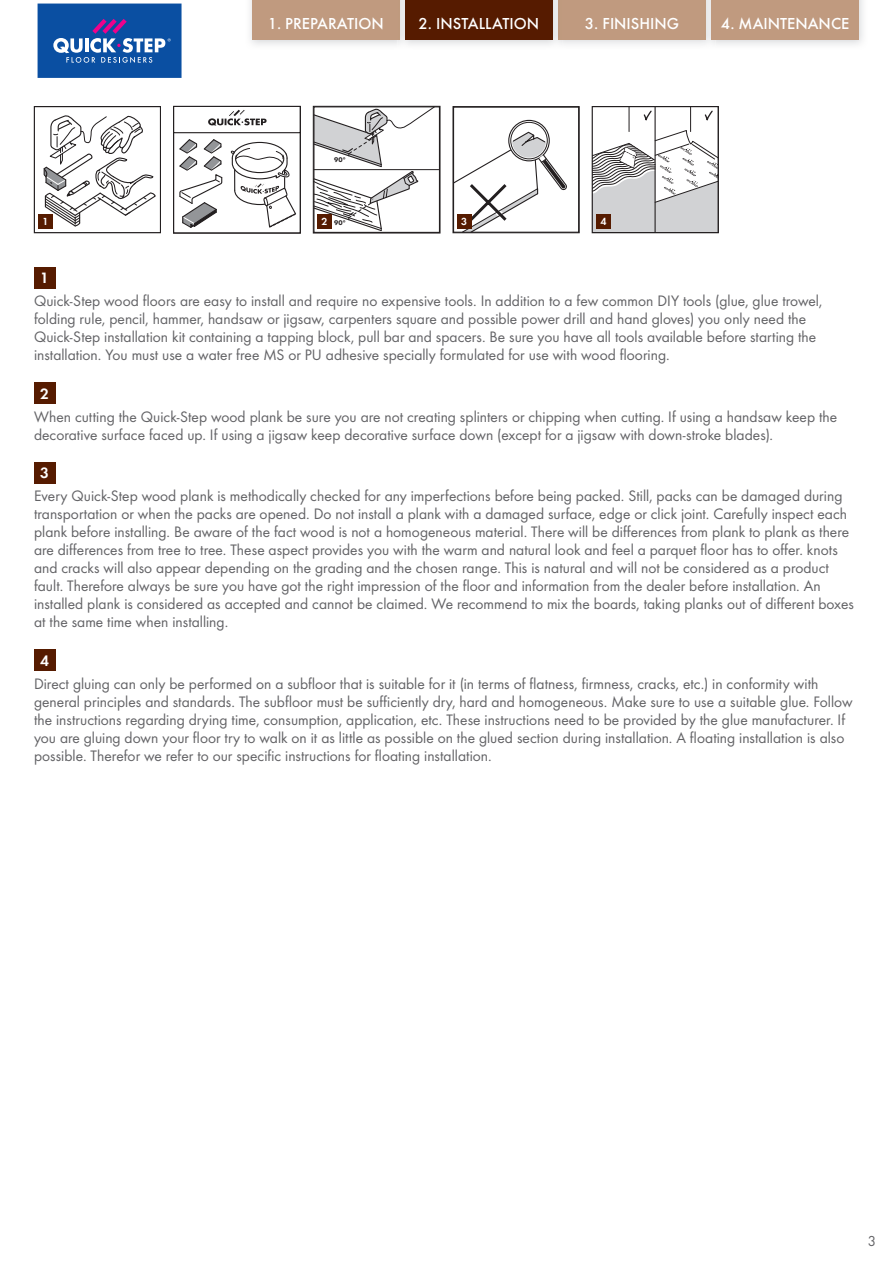
<style>
.page{position:relative;width:893px;height:1263px;background:#fff}
.page>*{position:absolute;margin:0;border:0;box-sizing:border-box;transform-origin:0 0}
.t1{font:500 16.5px "Futura";color:#fff}
.t2{font:15.75px/18px "Futura Boo";letter-spacing:.005em;color:#636366}
.t3{font:15.6px "Futura Dem";color:#fff}
.t4{font:15px "Futura Boo";color:#636366}
.t5{font:10.65px "Futura Dem";color:#fff}
.t6{font:800 7.05px "Futura PT";color:#231f20}
.s1{font-family:"Futura Dem";font-weight:400;font-size:10.65px;color:#fff}
</style>
<div class="page">
<img style="left:250px;top:0;width:308px;height:45px">
<div style="left:252px;top:0;width:147px;height:39px;background:#c09a7f"></div>
<div style="left:558px;top:0;width:148px;height:39px;background:#c09a7f"></div>
<img style="left:398px;top:0;width:11px;height:45px">
<img style="left:398px;top:0;width:1px;height:39px">
<div style="left:405px;top:0;width:148px;height:39px;background:#561b00"></div>
<img style="left:704px;top:0;width:11px;height:47px">
<img style="left:704px;top:0;width:2px;height:39px">
<div style="left:711px;top:0;width:148px;height:39px;background:#c09a7f"></div>
<svg style="left:37px;top:3px;width:145px;height:75px;background:#2860ab"></svg>
<div style="left:508px;top:120px;width:42px;height:41px;border:1px solid #231f20;border-radius:50%"></div>
<svg style="left:455px;top:122px;width:112px;height:109px"></svg>
<div style="left:453px;top:106px;width:126px;height:127px;border:1px solid #231f20"></div>
<svg style="left:594px;top:108px;width:123px;height:123px"></svg>
<div style="left:592px;top:106px;width:127px;height:127px;border:1px solid #231f20"></div>
<svg style="left:43px;top:115px;width:113px;height:112px"></svg>
<div style="left:34px;top:106px;width:127px;height:127px;border:1px solid #231f20"></div>
<div style="left:38px;top:214px;width:15px;height:15px;background:#561b00"></div>
<div style="left:457px;top:214px;width:14px;height:15px;background:#561b00"></div>
<div style="left:596px;top:214px;width:14px;height:15px;background:#561b00"></div>
<svg style="left:179px;top:139px;width:44px;height:89px"></svg>
<div style="left:174px;top:106px;width:126px;height:27px;border:1px solid #231f20"></div>
<svg style="left:208px;top:109px;width:59px;height:17px"></svg>
<svg style="left:230px;top:141px;width:66px;height:87px"></svg>
<div style="left:173px;top:106px;width:128px;height:127px;border:1px solid #231f20"></div>
<hr style="left:314px;top:169px;width:125px;height:1px;background:#231f20">
<svg style="left:315px;top:108px;width:120px;height:123px"></svg>
<div style="left:313px;top:106px;width:127px;height:127px;border:1px solid #231f20"></div>
<div style="left:317px;top:214px;width:15px;height:15px;background:#561b00"></div>
<div style="left:34px;top:267px;width:21px;height:21px;background:#561b00"></div>
<div style="left:34px;top:383px;width:21px;height:21px;background:#561b00"></div>
<div style="left:34px;top:462px;width:21px;height:21px;background:#561b00"></div>
<div style="left:34px;top:650px;width:21px;height:21px;background:#561b00"></div>
<p class="t1" style="left:268px;top:13px;width:118px">1. PREPARATION</p>
<p class="t1" style="left:419px;top:13px;width:122px">2. INSTALLATION</p>
<p class="t1" style="left:585px;top:13px;width:96px">3. FINISHING</p>
<p class="t1" style="left:721px;top:13px;width:130px">4. MAINTENANCE</p>
<p class="t6" style="left:334px;top:155px;width:14px">90°</p>
<p class="t5" style="left:42px;top:215px;width:8px">1</p>
<p class="t5" style="left:461px;top:215px;width:8px">3</p>
<p class="t5" style="left:600px;top:215px;width:8px">4</p>
<p class="t6" style="left:322px;top:218px;width:26px"><span class="s1">2</span> 90°</p>
<p class="t3" style="left:40px;top:269px;width:10px">1</p>
<p class="t2" style="left:34px;top:292px;width:790px">Quick-Step wood floors are easy to install and require no expensive tools. In addition to a few common DIY tools (glue, glue trowel, folding rule, pencil, hammer, handsaw or jigsaw, carpenters square and possible power drill and hand gloves) you only need the Quick-Step installation kit containing a tapping block, pull bar and spacers. Be sure you have all tools available before starting the installation. You must use a water free MS or PU adhesive specially formulated for use with wood flooring.</p>
<p class="t3" style="left:40px;top:384px;width:10px">2</p>
<p class="t2" style="left:34px;top:407px;width:805px">When cutting the Quick-Step wood plank be sure you are not creating splinters or chipping when cutting. If using a handsaw keep the decorative surface faced up. If using a jigsaw keep decorative surface down (except for a jigsaw with down-stroke blades).</p>
<p class="t3" style="left:40px;top:464px;width:10px">3</p>
<p class="t2" style="left:34px;top:487px;width:822px">Every Quick-Step wood plank is methodically checked for any imperfections before being packed. Still, packs can be damaged during transportation or when the packs are opened. Do not install a plank with a damaged surface, edge or click joint. Carefully inspect each plank before installing. Be aware of the fact wood is not a homogeneous material. There will be differences from plank to plank as there are differences from tree to tree. These aspect provides you with the warm and natural look and feel a parquet floor has to offer. knots and cracks will also appear depending on the grading and the chosen range. This is natural and will not be considered as a product fault. Therefore always be sure you have got the right impression of the floor and information from the dealer before installation. An installed plank is considered as accepted and cannot be claimed. We recommend to mix the boards, taking planks out of different boxes at the same time when installing.</p>
<p class="t3" style="left:40px;top:651px;width:10px">4</p>
<p class="t2" style="left:34px;top:674px;width:820px">Direct gluing can only be performed on a subfloor that is suitable for it (in terms of flatness, firmness, cracks, etc.) in conformity with general principles and standards. The subfloor must be sufficiently dry, hard and homogeneous. Make sure to use a suitable glue. Follow the instructions regarding drying time, consumption, application, etc. These instructions need to be provided by the glue manufacturer. If you are gluing down your floor try to walk on it as little as possible on the glued section during installation. A floating installation is also possible. Therefor we refer to our specific instructions for floating installation.</p>
<p class="t4" style="left:868px;top:1232px;width:10px">3</p>
</div>
